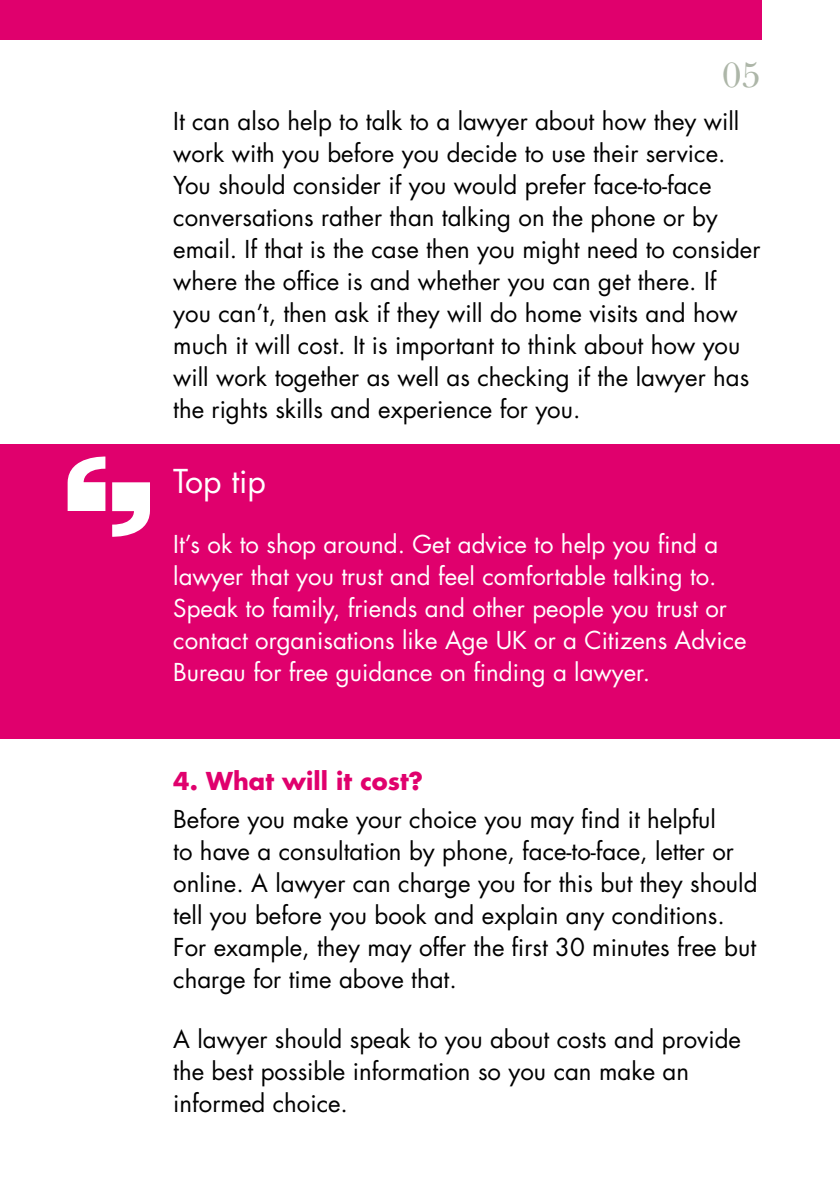
<style>
.page{position:relative;width:840px;height:1191px;background:#fff}
.page>*{position:absolute;margin:0;border:0;box-sizing:border-box;transform-origin:0 0}
.t1{font:36px "Baskerville Cyr Upright";color:#adb6a8}
.t2{font:32px "Futura";color:#fff}
.t3{font:24px/32px "Futura";color:#000}
.t4{font:24px/32px "Futura";color:#fff}
.t5{font:700 24px "Futura";color:#e0006d}
</style>
<div class="page">
<div style="left:0;top:0;width:760px;height:40px;background:#e0006d"></div>
<div style="left:0;top:443px;width:839px;height:295px;background:#e0006d"></div>
<svg style="left:112px;top:482px;width:38px;height:55px"></svg>
<svg style="left:68px;top:456px;width:37px;height:55px"></svg>
<h1 class="t1" style="left:721px;top:55px;width:41px">05</h1>
<p class="t3" style="left:173px;top:106px;width:588px">It can also help to talk to a lawyer about how they will work with you before you decide to use their service.<br>You should consider if you would prefer face-to-face conversations rather than talking on the phone or by email. If that is the case then you might need to consider where the office is and whether you can get there. If<br>you can’t, then ask if they will do home visits and how much it will cost. It is important to think about how you will work together as well as checking if the lawyer has the rights skills and experience for you.</p>
<h2 class="t2" style="left:173px;top:460px;width:94px">Top tip</h2>
<p class="t4" style="left:173px;top:528px;width:574px">It’s ok to shop around. Get advice to help you find a lawyer that you trust and feel comfortable talking to.<br>Speak to family, friends and other people you trust or contact organisations like Age UK or a Citizens Advice Bureau for free guidance on finding a lawyer.</p>
<p class="t5" style="left:173px;top:765px;width:251px">4. What will it cost?</p>
<p class="t3" style="left:173px;top:803px;width:585px">Before you make your choice you may find it helpful<br>to have a consultation by phone, face-to-face, letter or online. A lawyer can charge you for this but they should tell you before you book and explain any conditions.<br>For example, they may offer the first 30 minutes free but charge for time above that.</p>
<p class="t3" style="left:173px;top:1023px;width:569px">A lawyer should speak to you about costs and provide the best possible information so you can make an informed choice.</p>
</div>
